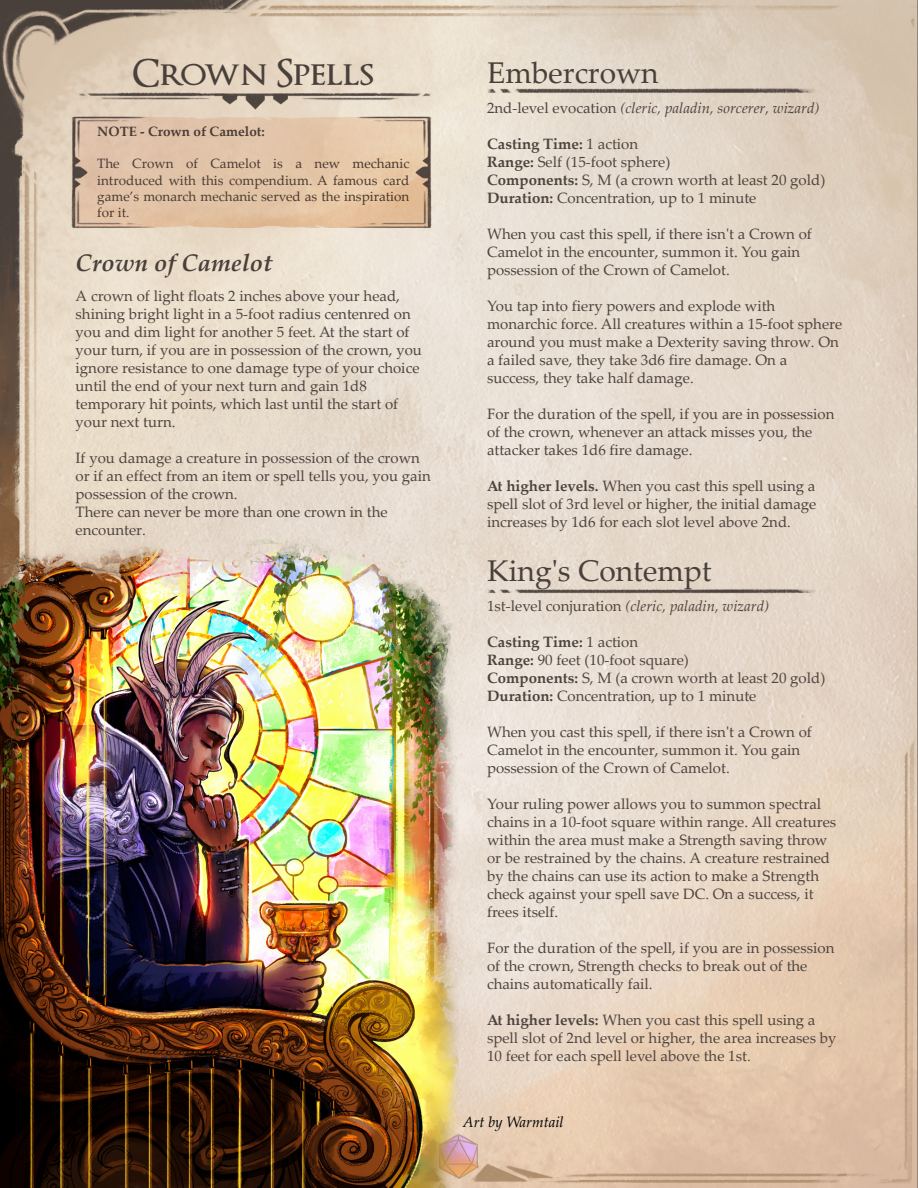
<style>
.page{position:relative;width:918px;height:1188px;background:#fff}
.page>*{position:absolute;margin:0;border:0;box-sizing:border-box;transform-origin:0 0}
.t1{font:600 37.5px "Optimus Princeps";color:#4a403b}
.t2{font:30px "Palatino Linotype";color:#4a403b}
.t3{font:italic 700 24px "Palatino Linotype";color:#4a403b}
.t4{font:15px/18px "Palatino Linotype";color:#4e443f}
.t5{font:italic 15px "Palatino Linotype";color:#4e443f}
.t6{font:italic 15px "Palatino Linotype";color:#000}
.t7{font:13.5px/16.2px "Palatino Linotype";color:#4c423c;text-align:justify}
.t8{font:700 13.5px "Palatino Linotype";color:#4c423c}
.s1{font-style:normal}
.s2{font-weight:700}
</style>
<div class="page">
<img style="left:0;top:0;width:918px;height:1188px">
<img style="left:0;top:540px;width:459px;height:648px">
<img style="left:487px;top:589px;width:330px;height:5px">
<img style="left:487px;top:88px;width:330px;height:5px">
<img style="left:75px;top:93px;width:356px;height:17px">
<img style="left:72px;top:117px;width:359px;height:111px">
<h1 class="t1" style="left:133px;top:54px;width:243px">Crown Spells</h1>
<p class="t8" style="left:97px;top:126px;width:169px">NOTE - Crown of Camelot:</p>
<p class="t7" style="left:97px;top:157px;width:314px">The Crown of Camelot is a new mechanic introduced with this compendium. A famous card game’s monarch mechanic served as the inspiration for it.</p>
<h3 class="t3" style="left:76px;top:253px;width:198px">Crown of Camelot</h3>
<p class="t4" style="left:76px;top:289px;width:348px">A crown of light floats 2 inches above your head, shining bright light in a 5-foot radius centenred on you and dim light for another 5 feet. At the start of your turn, if you are in possession of the crown, you ignore resistance to one damage type of your choice until the end of your next turn and gain 1d8 temporary hit points, which last until the start of your next turn.</p>
<p class="t4" style="left:76px;top:451px;width:357px">If you damage a creature in possession of the crown or if an effect from an item or spell tells you, you gain possession of the crown.<br>There can never be more than one crown in the encounter.</p>
<h2 class="t2" style="left:487px;top:61px;width:173px">Embercrown</h2>
<p class="t5" style="left:487px;top:102px;width:334px"><span class="s1">2nd-level evocation</span> (cleric, paladin, sorcerer, wizard)</p>
<p class="t4" style="left:487px;top:137px;width:340px"><span class="s2">Casting Time:</span> 1 action<br><span class="s2">Range:</span> Self (15-foot sphere)<br><span class="s2">Components:</span> S, M (a crown worth at least 20 gold)<br><span class="s2">Duration:</span> Concentration, up to 1 minute</p>
<p class="t4" style="left:487px;top:227px;width:326px">When you cast this spell, if there isn't a Crown of<br>Camelot in the encounter, summon it. You gain possession of the Crown of Camelot.</p>
<p class="t4" style="left:487px;top:299px;width:357px">You tap into fiery powers and explode with monarchic force. All creatures within a 15-foot sphere around you must make a Dexterity saving throw. On a failed save, they take 3d6 fire damage. On a success, they take half damage.</p>
<p class="t4" style="left:487px;top:407px;width:349px">For the duration of the spell, if you are in possession of the crown, whenever an attack misses you, the attacker takes 1d6 fire damage.</p>
<p class="t4" style="left:487px;top:479px;width:331px;text-align:justify"><span class="s2">At higher levels.</span> When you cast this spell using a spell slot of 3rd level or higher, the initial damage increases by 1d6 for each slot level above 2nd.</p>
<h2 class="t2" style="left:487px;top:559px;width:226px">King's Contempt</h2>
<p class="t5" style="left:487px;top:600px;width:284px"><span class="s1">1st-level conjuration</span> (cleric, paladin, wizard)</p>
<p class="t4" style="left:487px;top:635px;width:340px"><span class="s2">Casting Time:</span> 1 action<br><span class="s2">Range:</span> 90 feet (10-foot square)<br><span class="s2">Components:</span> S, M (a crown worth at least 20 gold)<br><span class="s2">Duration:</span> Concentration, up to 1 minute</p>
<p class="t4" style="left:487px;top:725px;width:326px">When you cast this spell, if there isn't a Crown of<br>Camelot in the encounter, summon it. You gain possession of the Crown of Camelot.</p>
<p class="t4" style="left:487px;top:797px;width:351px">Your ruling power allows you to summon spectral chains in a 10-foot square within range. All creatures within the area must make a Strength saving throw or be restrained by the chains. A creature restrained by the chains can use its action to make a Strength check against your spell save DC. On a success, it frees itself.</p>
<p class="t4" style="left:487px;top:941px;width:349px">For the duration of the spell, if you are in possession of the crown, Strength checks to break out of the chains automatically fail.</p>
<p class="t4" style="left:487px;top:1013px;width:351px"><span class="s2">At higher levels:</span> When you cast this spell using a spell slot of 2nd level or higher, the area increases by<br>10 feet for each spell level above the 1st.</p>
<p class="t6" style="left:463px;top:1116px;width:102px">Art by Warmtail</p>
</div>
